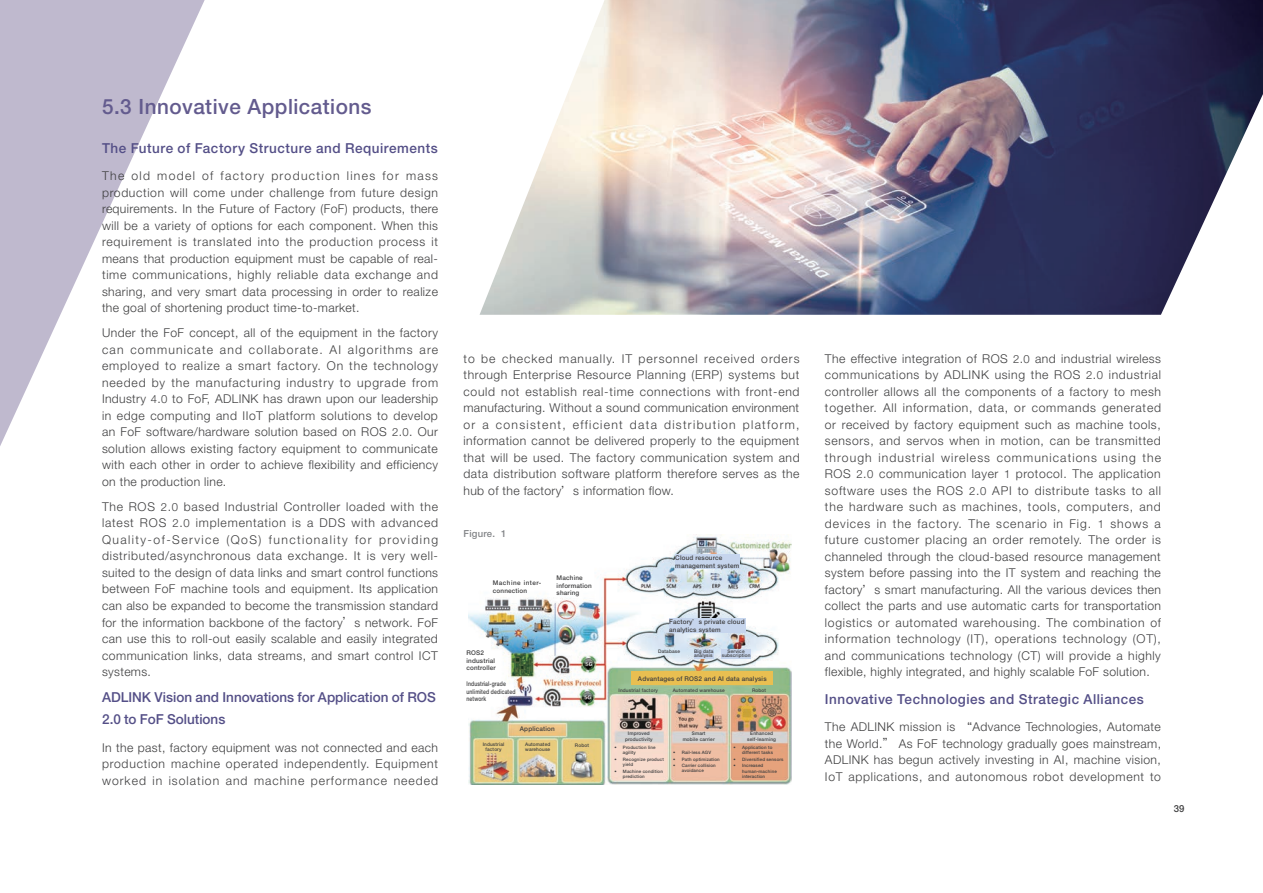
<style>
.page{position:relative;width:1263px;height:893px;background:#fff}
.page>*{position:absolute;margin:0;border:0;box-sizing:border-box;transform-origin:0 0}
.ch5__段落大標{font:500 21px "Helvetica Neue";letter-spacing:.025em;color:#635b8e}
.ch5__內容小標{font:500 13.8px "Helvetica Neue";letter-spacing:.035em;color:#544f87}
.ch5__內容小標-2{font:500 13.8px/21.8px "Helvetica Neue";color:#544f87}
.all__內文_英文版{font:300 12.15px/16.5px "Helvetica Neue";letter-spacing:.035em;color:#3e3e3f;text-align:justify}
.t1{font:500 9.75px "Helvetica Neue";letter-spacing:.025em;color:#838588}
.t2{font:500 9.75px "Helvetica Neue";color:#3e3e3f}
.all__內文_英文版-2{font:500 6.45px/7.5px "Helvetica Neue";letter-spacing:.03em;color:#3e3e3f}
.all__內文_英文版-3{font:500 6.45px/7.5px "Helvetica Neue";letter-spacing:.03em;color:#3e3e3f;scale:.78 1}
.all__內文_英文版-4{font:500 6.45px/7.5px "Helvetica Neue";letter-spacing:.07em;color:#3e3e3f}
.all__內文_英文版-5{font:500 4.8px/4.5px "Helvetica Neue";letter-spacing:.03em;color:#3e3e3f}
.t3{font:500 4.5px/5.2px "Helvetica Neue";letter-spacing:.03em;color:#3e3e3f}
.s1{font-size:11.25px}
.s2{font-family:"DF Hei Std W5";font-weight:400;font-size:11.25px}
.s3{font-family:"DF Hei Std W7";font-weight:400;font-size:6px}
</style>
<div class="page">
<svg style="left:0;top:0;width:205px;height:446px"></svg>
<img style="left:479px;top:0;width:784px;height:315px">
<img style="left:468px;top:536px;width:323px;height:249px">
<div style="left:631px;top:672px;width:142px;height:13px;background:#e9bf51"></div>
<div style="left:694px;top:649px;width:20px;height:10px;background:#c6d5ed"></div>
<div style="left:721px;top:649px;width:30px;height:10px;background:#c6d5ed"></div>
<div style="left:675px;top:555px;width:65px;height:14px;background:#c6d5ed"></div>
<div style="left:669px;top:619px;width:77px;height:14px;background:#c6d5ed"></div>
<p class="ch5__段落大標" style="left:102px;top:94px;width:271px">5.3 Innovative Applications</p>
<p class="ch5__內容小標" style="left:102px;top:140px;width:337px">The Future of Factory Structure and Requirements</p>
<p class="all__內文_英文版" style="left:102px;top:168px;width:338px">The old model of factory production lines for mass production will come under challenge from future design requirements. In the Future of Factory (FoF) products, there will be a variety of options for each component. When this requirement is translated into the production process it means that production equipment must be capable of real&shy;time communications, highly reliable data exchange and sharing, and very smart data processing in order to realize the goal of shortening product time-to-market.</p>
<p class="all__內文_英文版" style="left:102px;top:325px;width:338px">Under the FoF concept, all of the equipment in the factory can communicate and collaborate. AI algorithms are employed to realize a smart factory. On the technology needed by the manufacturing industry to upgrade from Industry <span class="s1">4</span>.<span class="s1">0</span> to FoF, ADLINK has drawn upon our leadership in edge computing and IIoT platform solutions to develop an FoF software/hardware solution based on ROS <span class="s1">2</span>.<span class="s1">0</span>. Our solution allows existing factory equipment to communicate with each other in order to achieve flexibility and efficiency on the production line.</p>
<p class="all__內文_英文版" style="left:102px;top:498px;width:338px">The ROS <span class="s1">2</span>.<span class="s1">0</span> based Industrial Controller loaded with the latest ROS <span class="s1">2</span>.<span class="s1">0</span> implementation is a DDS with advanced Quality-of-Service (QoS) functionality for providing distributed/asynchronous data exchange. It is very well&shy;suited to the design of data links and smart control functions between FoF machine tools and equipment. Its application can also be expanded to become the transmission standard for the information backbone of the factory<span class="s2">’</span>s network. FoF can use this to roll-out easily scalable and easily integrated communication links, data streams, and smart control ICT systems.</p>
<p class="ch5__內容小標-2" style="left:102px;top:686px;width:335px">ADLINK Vision and Innovations for Application of ROS<br>2.0 to FoF Solutions</p>
<p class="all__內文_英文版" style="left:102px;top:739px;width:338px">In the past, factory equipment was not connected and each production machine operated independently. Equipment worked in isolation and machine performance needed</p>
<p class="all__內文_英文版" style="left:463px;top:350px;width:338px">to be checked manually. IT personnel received orders through Enterprise Resource Planning (ERP) systems but could not establish real-time connections with front-end manufacturing. Without a sound communication environment or a consistent, efficient data distribution platform, information cannot be delivered properly to the equipment that will be used. The factory communication system and data distribution software platform therefore serves as the hub of the factory<span class="s2">’</span>s information flow.</p>
<p class="all__內文_英文版" style="left:825px;top:350px;width:338px">The effective integration of ROS <span class="s1">2</span>.<span class="s1">0</span> and industrial wireless communications by ADLINK using the ROS <span class="s1">2</span>.<span class="s1">0</span> industrial controller allows all the components of a factory to mesh together. All information, data, or commands generated or received by factory equipment such as machine tools, sensors, and servos when in motion, can be transmitted through industrial wireless communications using the ROS <span class="s1">2</span>.<span class="s1">0</span> communication layer <span class="s1">1</span> protocol. The application software uses the ROS <span class="s1">2</span>.<span class="s1">0</span> API to distribute tasks to all the hardware such as machines, tools, computers, and devices in the factory. The scenario in Fig. <span class="s1">1</span> shows a future customer placing an order remotely. The order is channeled through the cloud-based resource management system before passing into the IT system and reaching the factory<span class="s2">’</span>s smart manufacturing. All the various devices then collect the parts and use automatic carts for transportation logistics or automated warehousing. The combination of information technology (IT), operations technology (OT), and communications technology (CT) will provide a highly flexible, highly integrated, and highly scalable FoF solution.</p>
<p class="ch5__內容小標" style="left:825px;top:690px;width:320px">Innovative Technologies and Strategic Alliances</p>
<p class="all__內文_英文版" style="left:825px;top:718px;width:338px">The ADLINK mission is <span class="s2">“</span>Advance Technologies, Automate the World.<span class="s2">”</span> As FoF technology gradually goes mainstream, ADLINK has begun actively investing in AI, machine vision, IoT applications, and autonomous robot development to</p>
<p class="t1" style="left:463px;top:528px;width:44px">Figure. 1</p>
<p class="all__內文_英文版-2" style="left:675px;top:554px;width:66px">Cloud resource management system</p>
<p class="all__內文_英文版-4" style="left:493px;top:579px;width:50px">Machine inter&shy;connection</p>
<p class="all__內文_英文版-2" style="left:557px;top:574px;width:37px">Machine information sharing</p>
<p class="all__內文_英文版-2" style="left:669px;top:618px;width:77px">Factory<span class="s3">’</span>s private cloud analytics system</p>
<p class="all__內文_英文版-5" style="left:694px;top:649px;width:21px">Big data analysis</p>
<p class="all__內文_英文版-5" style="left:722px;top:649px;width:30px;text-align:center">Service subscription</p>
<p class="all__內文_英文版-5" style="left:658px;top:649px;width:23px">Database</p>
<p class="all__內文_英文版-2" style="left:466px;top:649px;width:31px">ROS2 industrial controller</p>
<p class="all__內文_英文版-2" style="left:638px;top:674px;width:130px">Advantages of ROS2 and AI data analysis</p>
<p class="all__內文_英文版-3" style="left:466px;top:680px;width:52px">Industrial-grade</p>
<p class="all__內文_英文版-3" style="left:466px;top:687px;width:64px">unlimited dedicated network</p>
<p class="all__內文_英文版-5" style="left:673px;top:688px;width:53px">Automated warehouse</p>
<p class="all__內文_英文版-5" style="left:752px;top:688px;width:16px">Robot</p>
<p class="all__內文_英文版-5" style="left:619px;top:688px;width:41px">Industrial factory</p>
<p class="all__內文_英文版-5" style="left:628px;top:731px;width:23px">Improved</p>
<p class="all__內文_英文版-5" style="left:625px;top:737px;width:29px">productivity</p>
<p class="t3" style="left:623px;top:745px;width:34px;text-indent:-9px">• Production line agility</p>
<p class="t3" style="left:623px;top:757px;width:42px;text-indent:-9px">• Recognize product yield</p>
<p class="t3" style="left:623px;top:768px;width:41px;text-indent:-9px">• Machine condition prediction</p>
<p class="all__內文_英文版-2" style="left:520px;top:725px;width:36px">Application</p>
<p class="all__內文_英文版-5" style="left:692px;top:731px;width:15px">Smart</p>
<p class="all__內文_英文版-5" style="left:683px;top:737px;width:34px">mobile carrier</p>
<p class="all__內文_英文版-5" style="left:750px;top:731px;width:24px">Enhanced</p>
<p class="all__內文_英文版-5" style="left:747px;top:737px;width:30px">self-learning</p>
<p class="all__內文_英文版-5" style="left:483px;top:742px;width:23px;line-height:5.2px;text-align:center">Industrial factory</p>
<p class="all__內文_英文版-5" style="left:525px;top:742px;width:27px;line-height:5.2px">Automated warehouse</p>
<p class="all__內文_英文版-5" style="left:575px;top:743px;width:16px">Robot</p>
<p class="t3" style="left:734px;top:745px;width:41px;text-align:right">• Application to different tasks</p>
<p class="t3" style="left:734px;top:757px;width:51px">• Diversified sensors</p>
<p class="t3" style="left:742px;top:763px;width:36px;text-indent:-9px">• Increased human-machine interaction</p>
<p class="t3" style="left:673px;top:750px;width:39px">• Rail-less AGV</p>
<p class="t3" style="left:673px;top:756px;width:48px">• Path optimization</p>
<p class="t3" style="left:682px;top:763px;width:36px;text-indent:-9px">• Carrier collision avoidance</p>
<p class="t2" style="left:1174px;top:802px;width:12px">39</p>
</div>
